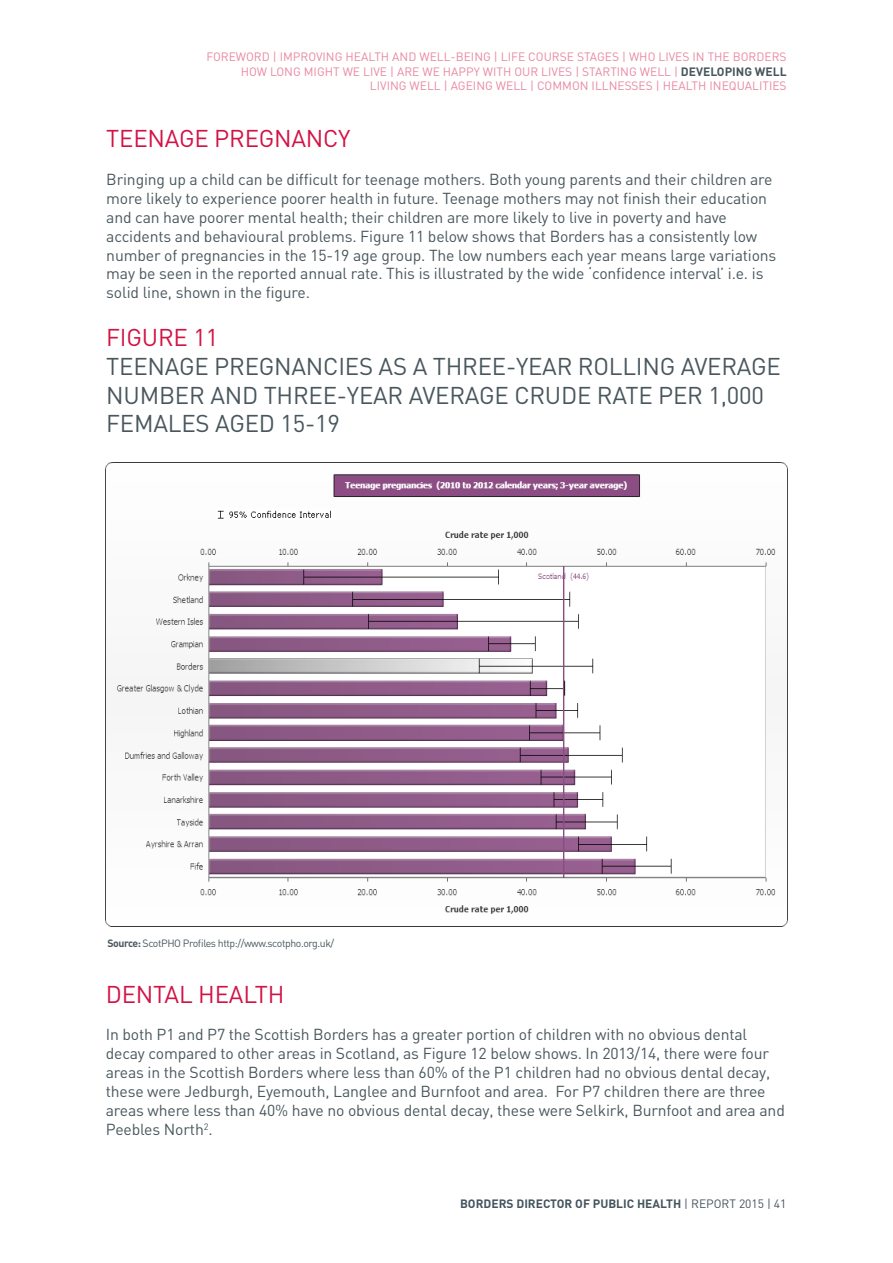
<style>
.page{position:relative;width:893px;height:1263px;background:#fff}
.page>*{position:absolute;margin:0;border:0;box-sizing:border-box;transform-origin:0 0}
.t1{font:24px/28.8px "DIN";letter-spacing:-.01em;color:#49575d}
.t2{font:24px "DIN";letter-spacing:-.01em;color:#d31245}
.t3{font:15.75px/18.9px "DIN";letter-spacing:-.01em;color:#49575d}
.t4{font:12px/14.4px "DIN";color:#e988a2;text-align:right}
.t5{font:700 12px "DIN";color:#455560}
.t6{font:10.5px "DIN";letter-spacing:-.04em;color:#49575d}
.s1{font-weight:700;color:#49575d}
.s2{font-weight:700}
.s3{font-weight:400}
</style>
<div class="page">
<img style="left:106px;top:462px;width:682px;height:465px">
<p class="t4" style="left:206px;top:50px;width:582px">FOREWORD | IMPROVING HEALTH AND WELL-BEING | LIFE COURSE STAGES | WHO LIVES IN THE BORDERS<br>HOW LONG MIGHT WE LIVE | ARE WE HAPPY WITH OUR LIVES | STARTING WELL | <span class="s1">DEVELOPING WELL<br></span>LIVING WELL | AGEING WELL | COMMON ILLNESSES | HEALTH INEQUALITIES</p>
<h1 class="t2" style="left:106px;top:123px;width:246px">TEENAGE PREGNANCY</h1>
<p class="t3" style="left:106px;top:169px;width:672px">Bringing up a child can be difficult for teenage mothers. Both young parents and their children are more likely to experience poorer health in future. Teenage mothers may not finish their education and can have poorer mental health; their children are more likely to live in poverty and have accidents and behavioural problems. Figure 11 below shows that Borders has a consistently low number of pregnancies in the 15-19 age group. The low numbers each year means large variations may be seen in the reported annual rate. This is illustrated by the wide ‘confidence interval’ i.e. is solid line, shown in the figure.</p>
<h1 class="t2" style="left:106px;top:322px;width:113px">FIGURE 11</h1>
<h1 class="t1" style="left:106px;top:351px;width:676px">TEENAGE PREGNANCIES AS A THREE-YEAR ROLLING AVERAGE<br>NUMBER AND THREE-YEAR AVERAGE CRUDE RATE PER 1,000<br>FEMALES AGED 15-19</h1>
<p class="t6" style="left:107px;top:937px;width:228px"><span class="s2">Source:</span> ScotPHO Profiles http://www.scotpho.org.uk/</p>
<h1 class="t2" style="left:106px;top:979px;width:180px">DENTAL HEALTH</h1>
<p class="t3" style="left:106px;top:1025px;width:681px">In both P1 and P7 the Scottish Borders has a greater portion of children with no obvious dental decay compared to other areas in Scotland, as Figure 12 below shows. In 2013/14, there were four areas in the Scottish Borders where less than 60% of the P1 children had no obvious dental decay, these were Jedburgh, Eyemouth, Langlee and Burnfoot and area. For P7 children there are three areas where less than 40% have no obvious dental decay, these were Selkirk, Burnfoot and area and Peebles North<sup>2</sup>.</p>
<p class="t5" style="left:460px;top:1196px;width:328px">BORDERS DIRECTOR OF PUBLIC HEALTH <span class="s3">| REPORT 2015 | 41</span></p>
</div>
